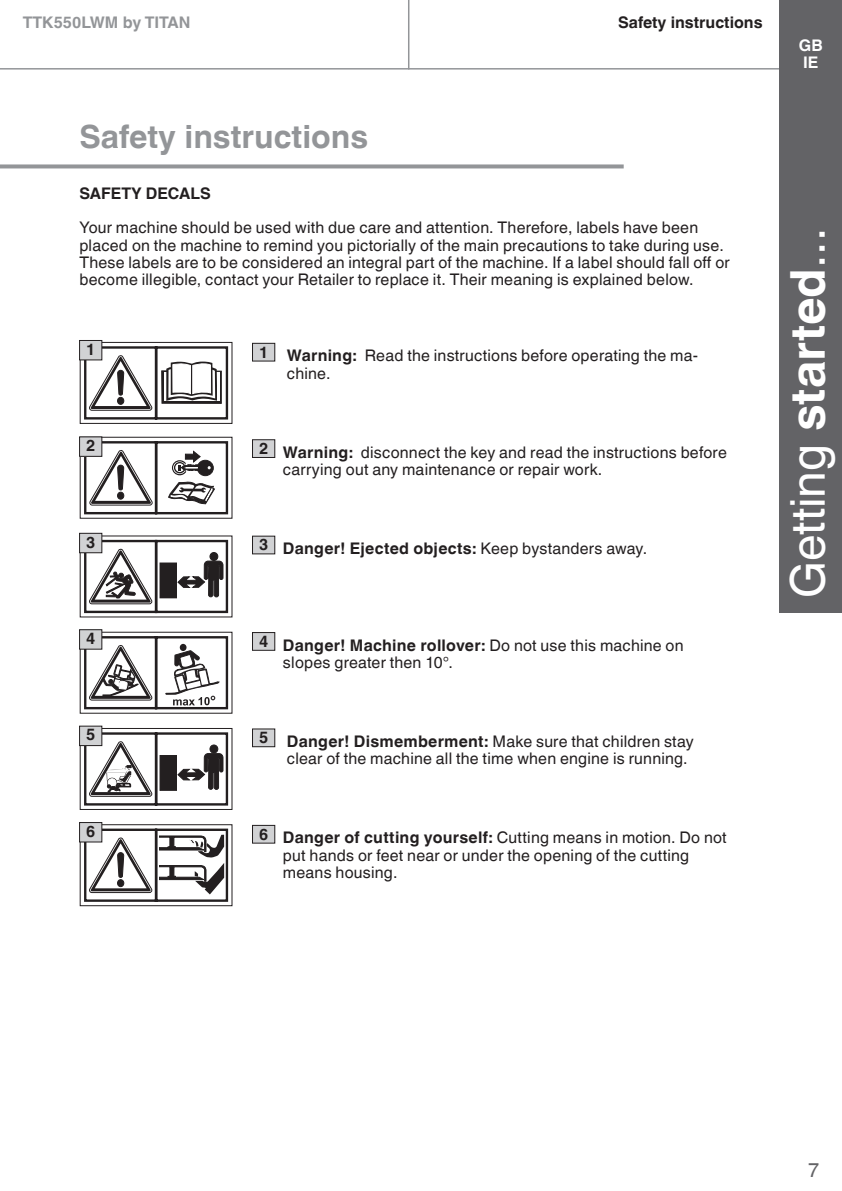
<style>
.page{position:relative;width:842px;height:1191px;background:#fff}
.page>*{position:absolute;margin:0;border:0;box-sizing:border-box;transform-origin:0 0}
.t1{font:48px "Helvetica World";color:#fff}
.t2{font:700 32px "Helvetica World";color:#939598}
.t3{font:20px "Helvetica World";color:#636366}
.tabella_no_a_capo{font:16px/17.2px "Helvetica World";letter-spacing:.015em;color:#231f20}
.Normale{font:700 16px "Helvetica World";color:#231f20}
.testo_sx_8_8_65{font:16px/17.2px "Helvetica World";letter-spacing:.015em;color:#231f20}
.t4{font:700 16px "Helvetica World";color:#939598}
.t5{font:700 16px/17.4px "Helvetica World";color:#fff}
.s1{font-weight:700}
.s2{font-weight:400}
</style>
<div class="page">
<svg style="left:0;top:164px;width:624px;height:4px;background:#9fa1a4"></svg>
<hr style="left:408px;top:0;width:1px;height:69px;background:#939598">
<hr style="left:0;top:68px;width:780px;height:2px;background:#939598">
<div style="left:780px;top:0;width:62px;height:612px;background:#636366"></div>
<div style="left:252px;top:343px;width:23px;height:18px;background:#d1d2d4"></div>
<div style="left:252px;top:343px;width:23px;height:18px;border:1px solid #231f20"></div>
<div style="left:252px;top:440px;width:23px;height:17px;background:#d1d2d4"></div>
<div style="left:252px;top:439px;width:23px;height:19px;border:1px solid #231f20"></div>
<div style="left:252px;top:536px;width:23px;height:18px;background:#d1d2d4"></div>
<div style="left:252px;top:536px;width:23px;height:18px;border:1px solid #231f20"></div>
<div style="left:252px;top:632px;width:23px;height:18px;background:#d1d2d4"></div>
<div style="left:252px;top:632px;width:23px;height:18px;border:1px solid #231f20"></div>
<div style="left:252px;top:729px;width:23px;height:17px;background:#d1d2d4"></div>
<div style="left:252px;top:729px;width:23px;height:18px;border:1px solid #231f20"></div>
<div style="left:252px;top:825px;width:23px;height:18px;background:#d1d2d4"></div>
<div style="left:252px;top:825px;width:23px;height:18px;border:1px solid #231f20"></div>
<div style="left:80px;top:342px;width:152px;height:82px;background:#fff;border:1px solid #231f20"></div>
<svg style="left:83px;top:345px;width:146px;height:75px"></svg>
<div style="left:80px;top:824px;width:152px;height:82px;background:#fff;border:1px solid #231f20"></div>
<svg style="left:83px;top:827px;width:146px;height:75px"></svg>
<div style="left:80px;top:437px;width:152px;height:81px;background:#fff;border:1px solid #231f20"></div>
<svg style="left:83px;top:440px;width:146px;height:75px"></svg>
<div style="left:80px;top:535px;width:152px;height:82px;background:linear-gradient(to right,#fdfdfd,#fff)"></div>
<svg style="left:83px;top:538px;width:146px;height:76px"></svg>
<div style="left:80px;top:632px;width:152px;height:81px;background:#fff;border:1px solid #231f20"></div>
<svg style="left:83px;top:635px;width:146px;height:75px"></svg>
<div style="left:80px;top:728px;width:152px;height:81px;background:#fff;border:1px solid #231f20"></div>
<svg style="left:83px;top:731px;width:146px;height:75px"></svg>
<div style="left:80px;top:437px;width:22px;height:19px;background:#d1d2d4"></div>
<div style="left:80px;top:533px;width:22px;height:20px;background:#d1d2d4"></div>
<div style="left:79px;top:533px;width:23px;height:20px;border:1px solid #231f20"></div>
<div style="left:80px;top:629px;width:22px;height:20px;background:#d1d2d4"></div>
<div style="left:79px;top:629px;width:23px;height:20px;border:1px solid #231f20"></div>
<div style="left:80px;top:726px;width:22px;height:19px;background:#d1d2d4"></div>
<div style="left:79px;top:726px;width:23px;height:20px;border:1px solid #231f20"></div>
<div style="left:80px;top:822px;width:22px;height:20px;background:#d1d2d4"></div>
<div style="left:79px;top:822px;width:23px;height:20px;border:1px solid #231f20"></div>
<div style="left:80px;top:340px;width:22px;height:20px;background:#d1d2d4"></div>
<div style="left:79px;top:340px;width:23px;height:20px;border:1px solid #231f20"></div>
<p class="t4" style="left:23px;top:13px;width:169px">TTK550LWM by TITAN</p>
<p class="t2" style="left:79px;top:118px;width:290px">Safety instructions</p>
<p class="Normale" style="left:618px;top:13px;width:146px">Safety instructions</p>
<p class="Normale" style="left:79px;top:184px;width:133px">SAFETY DECALS</p>
<p class="tabella_no_a_capo" style="left:79px;top:219px;width:652px">Your machine should be used with due care and attention. Therefore, labels have been placed on the machine to remind you pictorially of the main precautions to take during use.<br>These labels are to be considered an integral part of the machine. If a label should fall off or become illegible, contact your Retailer to replace it. Their meaning is explained below.</p>
<p class="Normale" style="left:86px;top:340px;width:11px">1</p>
<p class="Normale" style="left:259px;top:343px;width:11px">1</p>
<p class="testo_sx_8_8_65" style="left:287px;top:347px;width:413px"><span class="s1">Warning:</span> Read the instructions before operating the ma&shy;chine.</p>
<p class="Normale" style="left:86px;top:436px;width:11px">2</p>
<p class="Normale" style="left:259px;top:439px;width:11px">2</p>
<p class="tabella_no_a_capo" style="left:283px;top:443px;width:445px"><span class="s1">Warning:</span> disconnect the key and read the instructions before carrying out any maintenance or repair work.</p>
<p class="Normale" style="left:86px;top:533px;width:11px">3</p>
<p class="Normale" style="left:259px;top:535px;width:11px">3</p>
<p class="Normale" style="left:283px;top:539px;width:366px">Danger! Ejected objects: <span class="s2">Keep bystanders away.</span></p>
<p class="Normale" style="left:86px;top:629px;width:11px">4</p>
<p class="Normale" style="left:259px;top:632px;width:11px">4</p>
<p class="tabella_no_a_capo" style="left:283px;top:636px;width:402px"><span class="s1">Danger! Machine rollover:</span> Do not use this machine on slopes greater then 10°.</p>
<p class="Normale" style="left:86px;top:725px;width:11px">5</p>
<p class="Normale" style="left:259px;top:728px;width:11px">5</p>
<p class="tabella_no_a_capo" style="left:287px;top:732px;width:408px"><span class="s1">Danger! Dismemberment:</span> Make sure that children stay clear of the machine all the time when engine is running.</p>
<p class="Normale" style="left:86px;top:822px;width:11px">6</p>
<p class="Normale" style="left:259px;top:824px;width:11px">6</p>
<p class="tabella_no_a_capo" style="left:283px;top:829px;width:445px"><span class="s1">Danger of cutting yourself:</span> Cutting means in motion. Do not put hands or feet near or under the opening of the cutting means housing.</p>
<p class="t5" style="left:799px;top:37px;width:25px">GB<br>IE</p>
<h1 class="t1" style="left:780px;top:598px;width:372px;rotate:-90deg">Getting <span class="s1">started</span>...</h1>
<p class="t3" style="left:808px;top:1158px;width:13px">7</p>
</div>
